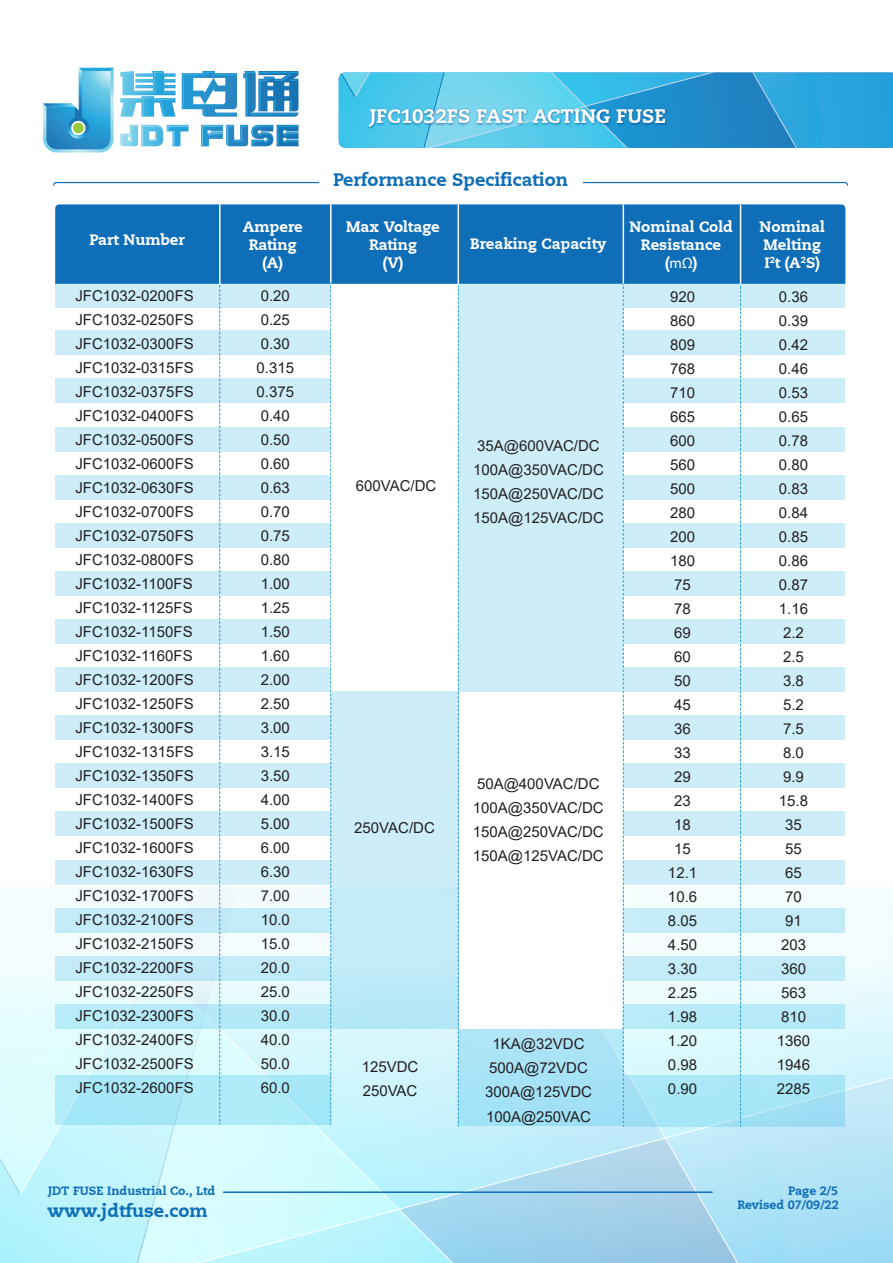
<style>
.page{position:relative;width:893px;height:1263px;background:#fff}
.page>*{position:absolute;margin:0;border:0;box-sizing:border-box;transform-origin:0 0}
.t1{font:800 19.5px "Caecilia LT";color:#fff}
.t2{font:800 18px "Caecilia LT";color:#0f6eb8}
.t3{font:15px/24px "Arial";color:#231f20}
.t4{font:800 15px/18px "Caecilia LT";color:#fff;text-align:center}
.t5{font:800 12px/13.6px "Caecilia LT";color:#0f6eb8;text-align:right}
.s1{font-family:"Myriad Pro";font-weight:400}
</style>
<div class="page">
<svg style="left:0;top:887px;width:19px;height:259px"></svg>
<svg style="left:715px;top:887px;width:176px;height:376px"></svg>
<svg style="left:19px;top:887px;width:56px;height:309px"></svg>
<svg style="left:75px;top:887px;width:640px;height:376px;background:#c5edf8"></svg>
<svg style="left:0;top:1146px;width:22px;height:50px"></svg>
<div style="left:458px;top:1029px;width:165px;height:97px;background:#a7e3f6"></div>
<div style="left:55px;top:619px;width:275px;height:24px;background:#cdeef9"></div>
<div style="left:55px;top:667px;width:275px;height:24px;background:#cdeef9"></div>
<div style="left:55px;top:715px;width:275px;height:24px;background:#cdeef9"></div>
<div style="left:55px;top:763px;width:275px;height:25px;background:#cdeef9"></div>
<div style="left:55px;top:812px;width:275px;height:24px;background:#cdeef9"></div>
<div style="left:55px;top:860px;width:275px;height:24px;background:#cdeef9"></div>
<div style="left:55px;top:908px;width:275px;height:24px;background:#c3ebf8"></div>
<div style="left:55px;top:956px;width:275px;height:24px;background:#c3ebf8"></div>
<div style="left:55px;top:1004px;width:275px;height:24px;background:#b6e9f8"></div>
<div style="left:55px;top:1075px;width:276px;height:49px;background:#a7e7f8"></div>
<div style="left:55px;top:427px;width:275px;height:24px;background:#cdeef9"></div>
<div style="left:55px;top:475px;width:275px;height:24px;background:#cdeef9"></div>
<div style="left:55px;top:523px;width:275px;height:24px;background:#cdeef9"></div>
<div style="left:55px;top:571px;width:275px;height:24px;background:#cdeef9"></div>
<div style="left:55px;top:283px;width:276px;height:24px;background:#cdeef9"></div>
<svg style="left:339px;top:72px;width:554px;height:76px;background:#3baddd"></svg>
<img style="left:366px;top:104px;width:304px;height:28px">
<svg style="left:53px;top:182px;width:795px;height:4px"></svg>
<div style="left:319px;top:175px;width:263px;height:17px;background:#fff"></div>
<div style="left:55px;top:331px;width:275px;height:24px;background:#cdeef9"></div>
<div style="left:55px;top:379px;width:275px;height:24px;background:#cdeef9"></div>
<div style="left:624px;top:619px;width:220px;height:24px;background:#cdeef9"></div>
<div style="left:624px;top:667px;width:220px;height:24px;background:#cdeef9"></div>
<div style="left:624px;top:715px;width:220px;height:24px;background:#cdeef9"></div>
<div style="left:624px;top:763px;width:220px;height:25px;background:#cdeef9"></div>
<div style="left:624px;top:812px;width:220px;height:24px;background:#cdeef9"></div>
<div style="left:624px;top:860px;width:220px;height:24px;background:#cdeef9"></div>
<div style="left:624px;top:908px;width:220px;height:24px;background:#c4ecf8"></div>
<div style="left:624px;top:956px;width:220px;height:24px;background:#c3ecf8"></div>
<div style="left:624px;top:1004px;width:220px;height:24px;background:#b7eaf8"></div>
<div style="left:624px;top:1075px;width:220px;height:51px;background:#a7e7f7"></div>
<div style="left:624px;top:427px;width:220px;height:24px;background:#cdeef9"></div>
<div style="left:624px;top:475px;width:220px;height:24px;background:#cdeef9"></div>
<div style="left:624px;top:523px;width:220px;height:24px;background:#cdeef9"></div>
<div style="left:624px;top:571px;width:220px;height:24px;background:#cdeef9"></div>
<div style="left:624px;top:283px;width:220px;height:24px;background:#cdeef9"></div>
<div style="left:624px;top:331px;width:220px;height:24px;background:#cdeef9"></div>
<div style="left:624px;top:379px;width:220px;height:24px;background:#cdeef9"></div>
<div style="left:55px;top:204px;width:790px;height:80px;background:#0f6eb8"></div>
<svg style="left:131px;top:282px;width:108px;height:981px"></svg>
<svg style="left:740px;top:284px;width:1px;height:842px"></svg>
<svg style="left:623px;top:284px;width:1px;height:842px"></svg>
<hr style="left:623px;top:204px;width:1px;height:80px;background:#fff">
<hr style="left:219px;top:204px;width:2px;height:81px;background:#fff">
<hr style="left:330px;top:204px;width:2px;height:81px;background:#fff">
<hr style="left:458px;top:204px;width:1px;height:81px;background:#fff">
<hr style="left:740px;top:205px;width:1px;height:79px;background:#fff">
<svg style="left:458px;top:286px;width:1px;height:840px"></svg>
<svg style="left:330px;top:283px;width:1px;height:841px"></svg>
<div style="left:331px;top:691px;width:127px;height:337px;background:linear-gradient(to bottom,#d3f0fa,#bbe9f7)"></div>
<div style="left:459px;top:691px;width:163px;height:337px;background:#fff"></div>
<div style="left:459px;top:284px;width:164px;height:407px;background:#cdeef9"></div>
<svg style="left:120px;top:125px;width:178px;height:21px"></svg>
<svg style="left:120px;top:71px;width:178px;height:46px"></svg>
<svg style="left:43px;top:68px;width:71px;height:85px"></svg>
<svg style="left:71px;top:121px;width:14px;height:14px"></svg>
<div style="left:73px;top:123px;width:11px;height:10px;background:#9aca3b;border-radius:50%"></div>
<hr style="left:223px;top:1191px;width:490px;height:2px;background:#0f6eb8">
<h1 class="t1" style="left:370px;top:104px;width:298px">JFC1032FS FAST ACTING FUSE</h1>
<p class="t4" style="left:89px;top:231px;width:97px">Part Number</p>
<p class="t2" style="left:333px;top:168px;width:237px">Performance Specification</p>
<p class="t4" style="left:243px;top:218px;width:61px">Ampere<br>Rating (A)</p>
<p class="t4" style="left:346px;top:218px;width:95px">Max Voltage<br>Rating<br>(V)</p>
<p class="t4" style="left:470px;top:234px;width:138px">Breaking Capacity</p>
<p class="t4" style="left:629px;top:218px;width:105px">Nominal Cold<br>Resistance (<span class="s1">mΩ</span>)</p>
<p class="t4" style="left:760px;top:218px;width:67px;text-align:left">Nominal<br>Melting<br>I<sup>2</sup>t (A<sup>2</sup>S)</p>
<p class="t3" style="left:75px;top:283px;width:120px;text-align:justify">JFC1032-0200FS JFC1032-0250FS JFC1032-0300FS JFC1032-0315FS JFC1032-0375FS JFC1032-0400FS JFC1032-0500FS JFC1032-0600FS JFC1032-0630FS JFC1032-0700FS JFC1032-0750FS JFC1032-0800FS JFC1032-1100FS JFC1032-1125FS JFC1032-1150FS JFC1032-1160FS JFC1032-1200FS JFC1032-1250FS JFC1032-1300FS JFC1032-1315FS JFC1032-1350FS JFC1032-1400FS JFC1032-1500FS JFC1032-1600FS JFC1032-1630FS JFC1032-1700FS JFC1032-2100FS JFC1032-2150FS JFC1032-2200FS JFC1032-2250FS JFC1032-2300FS JFC1032-2400FS JFC1032-2500FS JFC1032-2600FS</p>
<p class="t3" style="left:668px;top:285px;width:31px;text-align:center">920<br>860<br>809<br>768<br>710<br>665<br>600<br>560<br>500<br>280<br>200<br>180<br>75<br>78<br>69<br>60<br>50<br>45<br>36<br>33<br>29<br>23<br>18<br>15<br>12.1<br>10.6<br>8.05<br>4.50<br>3.30<br>2.25<br>1.98<br>1.20<br>0.98<br>0.90</p>
<p class="t3" style="left:777px;top:285px;width:35px;text-align:center">0.36<br>0.39<br>0.42<br>0.46<br>0.53<br>0.65<br>0.78<br>0.80<br>0.83<br>0.84<br>0.85<br>0.86<br>0.87<br>1.16<br>2.2<br>2.5<br>3.8<br>5.2<br>7.5<br>8.0<br>9.9<br>15.8<br>35<br>55<br>65<br>70<br>91<br>203<br>360<br>563<br>810<br>1360<br>1946<br>2285</p>
<p class="t3" style="left:256px;top:283px;width:39px">0.20<br>0.25<br>0.30<br>0.315<br>0.375<br>0.40<br>0.50<br>0.60<br>0.63<br>0.70<br>0.75<br>0.80<br>1.00<br>1.25<br>1.50<br>1.60<br>2.00<br>2.50<br>3.00<br>3.15<br>3.50<br>4.00<br>5.00<br>6.00<br>6.30<br>7.00<br>10.0<br>15.0<br>20.0<br>25.0<br>30.0<br>40.0<br>50.0<br>60.0</p>
<p class="t3" style="left:473px;top:433px;width:132px">35A@600VAC/DC<br>100A@350VAC/DC<br>150A@250VAC/DC<br>150A@125VAC/DC</p>
<p class="t3" style="left:356px;top:474px;width:82px">600VAC/DC</p>
<p class="t3" style="left:473px;top:772px;width:132px">50A@400VAC/DC<br>100A@350VAC/DC<br>150A@250VAC/DC<br>150A@125VAC/DC</p>
<p class="t3" style="left:354px;top:815px;width:82px">250VAC/DC</p>
<p class="t3" style="left:485px;top:1032px;width:108px;text-align:center">1KA@32VDC<br>500A@72VDC<br>300A@125VDC<br>100A@250VAC</p>
<p class="t3" style="left:362px;top:1055px;width:58px">125VDC<br>250VAC</p>
<p class="t5" style="left:48px;top:1184px;width:169px">JDT FUSE Industrial Co., Ltd</p>
<p class="t2" style="left:48px;top:1199px;width:162px">www.jdtfuse.com</p>
<p class="t5" style="left:737px;top:1184px;width:103px">Page 2/5<br>Revised 07/09/22</p>
</div>
